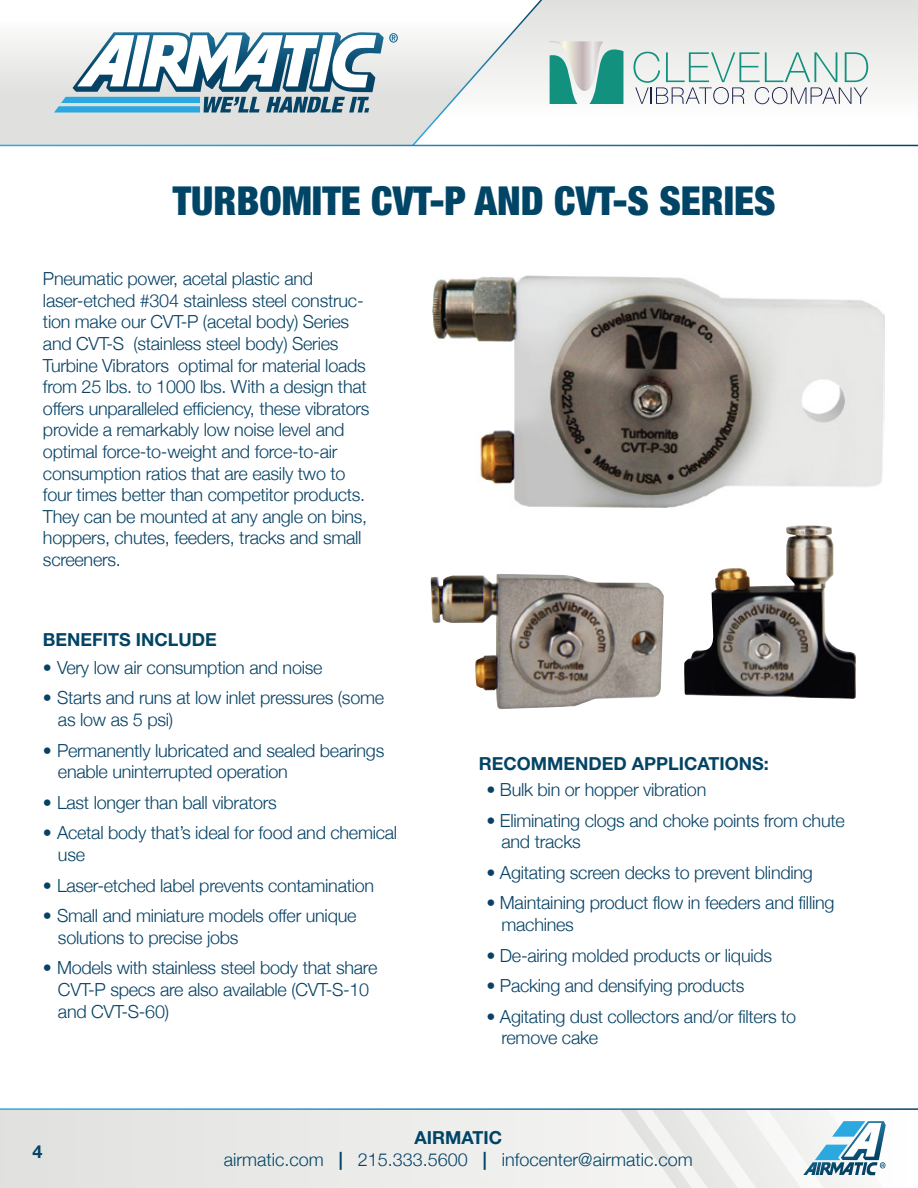
<style>
.page{position:relative;width:918px;height:1188px;background:#fff}
.page>*{position:absolute;margin:0;border:0;box-sizing:border-box;transform-origin:0 0}
.t1{font:900 condensed 40.05px "Helvetica Neue";color:#046}
.t2{font:300 18px/21.6px "Helvetica Neue";letter-spacing:-.015em;color:#074265}
.t3{font:300 18px "Helvetica Neue";color:#046}
.t4{font:700 18px "Helvetica Neue LT Std";color:#034465}
.t5{font:700 18px "Helvetica Neue LT Std";color:#046}
.s1{font-family:"Helvetica Neue LT Std";font-weight:700}
.s2{color:#044366}
</style>
<div class="page">
<img style="left:684px;top:525px;width:172px;height:174px">
<img style="left:431px;top:574px;width:233px;height:135px">
<img style="left:432px;top:275px;width:453px;height:233px">
<svg style="left:623px;top:0;width:295px;height:145px"></svg>
<svg style="left:0;top:37px;width:410px;height:108px;background:#e1e2e0"></svg>
<div style="left:0;top:1109px;width:918px;height:79px;background:#eaeae9"></div>
<svg style="left:674px;top:1110px;width:212px;height:78px"></svg>
<hr style="left:0;top:1108px;width:918px;height:2px;background:#fff">
<svg style="left:54px;top:32px;width:344px;height:81px"></svg>
<svg style="left:410px;top:0;width:213px;height:147px"></svg>
<svg style="left:633px;top:52px;width:235px;height:52px"></svg>
<h1 class="t1" style="left:173px;top:176px;width:604px">TURBOMITE CVT-P AND CVT-S SERIES</h1>
<p class="t2" style="left:43px;top:268px;width:328px">Pneumatic power, acetal plastic and laser-etched #304 stainless steel construc&shy;tion make our CVT-P (acetal body) Series and CVT-S (stainless steel body) Series Turbine Vibrators optimal for material loads from 25 lbs. to 1000 lbs. With a design that offers unparalleled efficiency, these vibrators provide a remarkably low noise level and optimal force-to-weight and force-to-air consumption ratios that are easily two to four times better than competitor products.<br>They can be mounted at any angle on bins, hoppers, chutes, feeders, tracks and small screeners.</p>
<p class="t4" style="left:43px;top:628px;width:176px">BENEFITS INCLUDE</p>
<p class="t2" style="left:43px;top:656px;width:281px">• Very low air consumption and noise</p>
<p class="t2" style="left:58px;top:687px;width:328px;text-indent:-15px">• Starts and runs at low inlet pressures (some as low as 5 psi)</p>
<p class="t2" style="left:58px;top:739px;width:328px;text-indent:-15px">• Permanently lubricated and sealed bearings enable uninterrupted operation</p>
<p class="t2" style="left:43px;top:791px;width:236px">• Last longer than ball vibrators</p>
<p class="t2" style="left:58px;top:822px;width:341px;text-indent:-15px">• Acetal body that’s ideal for food and chemical use</p>
<p class="t2" style="left:43px;top:874px;width:333px">• Laser-etched label prevents contamination</p>
<p class="t2" style="left:58px;top:905px;width:300px;text-indent:-15px">• Small and miniature models offer unique solutions to precise jobs</p>
<p class="t2" style="left:58px;top:957px;width:321px;text-indent:-15px">• Models with stainless steel body that share<br>CVT-P specs are also available (CVT-S-10 and CVT-S-60)</p>
<p class="t4" style="left:479px;top:753px;width:291px">RECOMMENDED APPLICATIONS:</p>
<p class="t2" style="left:486px;top:778px;width:221px">• Bulk bin or hopper vibration</p>
<p class="t2" style="left:501px;top:809px;width:345px;text-indent:-15px">• Eliminating clogs and choke points from chute and tracks</p>
<p class="t2" style="left:486px;top:861px;width:328px">• Agitating screen decks to prevent blinding</p>
<p class="t2" style="left:501px;top:892px;width:335px;text-indent:-15px">• Maintaining product flow in feeders and filling machines</p>
<p class="t2" style="left:486px;top:944px;width:287px">• De-airing molded products or liquids</p>
<p class="t2" style="left:486px;top:975px;width:260px">• Packing and densifying products</p>
<p class="t2" style="left:501px;top:1005px;width:296px;text-indent:-15px">• Agitating dust collectors and/or filters to remove cake</p>
<p class="t4" style="left:33px;top:1140px;width:12px">4</p>
<p class="t5" style="left:414px;top:1127px;width:89px">AIRMATIC</p>
<p class="t3" style="left:224px;top:1148px;width:470px">airmatic.com <span class="s1">|</span> <span class="s2">215.333.5600</span> <span class="s1">|</span> infocenter@airmatic.com</p>
</div>
